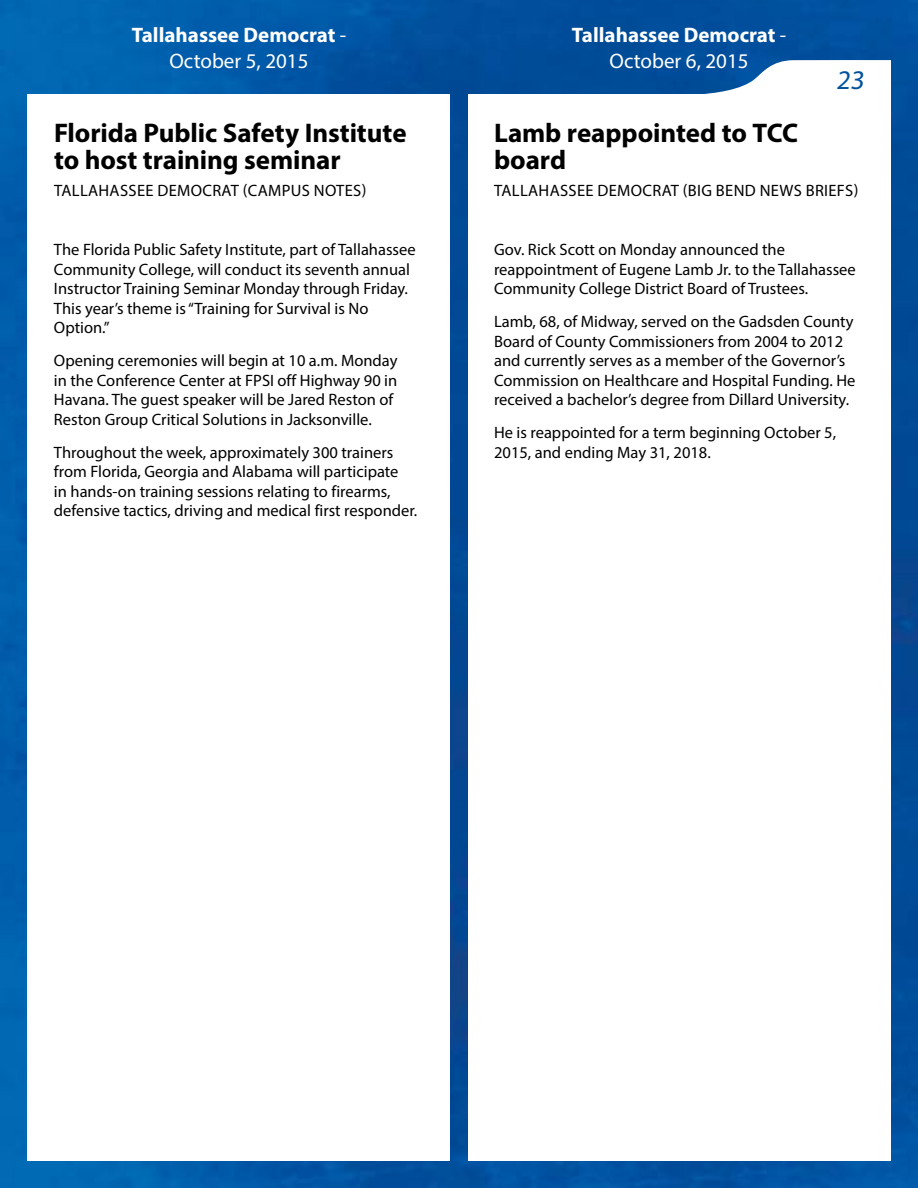
<style>
.page{position:relative;width:918px;height:1188px;background:#fff}
.page>*{position:absolute;margin:0;border:0;box-sizing:border-box;transform-origin:0 0}
.t1{font:700 27px/27px "Myriad Pro";letter-spacing:-.005em;color:#000}
.t2{font:27px "Myriad Pro";color:#00529c}
.t3{font:700 21px/25.2px "Myriad Pro";color:#fff;text-align:center}
.t4{font:16.5px/19.5px "Myriad Pro";color:#000}
.t5{font:16.5px "Myriad Pro";letter-spacing:.02em;color:#000}
.s1{font-weight:400}
</style>
<div class="page">
<img style="left:0;top:0;width:918px;height:1188px">
<svg style="left:626px;top:60px;width:265px;height:34px"></svg>
<div style="left:468px;top:94px;width:423px;height:1067px;background:#fff"></div>
<div style="left:27px;top:94px;width:423px;height:1067px;background:#fff"></div>
<p class="t3" style="left:132px;top:22px;width:216px">Tallahassee Democrat <span class="s1">-<br>October 5, 2015</span></p>
<h1 class="t1" style="left:54px;top:118px;width:354px">Florida Public Safety Institute to host training seminar</h1>
<p class="t5" style="left:54px;top:180px;width:314px">TALLAHASSEE DEMOCRAT (CAMPUS NOTES)</p>
<p class="t4" style="left:54px;top:240px;width:363px">The Florida Public Safety Institute, part of Tallahassee Community College, will conduct its seventh annual Instructor Training Seminar Monday through Friday.<br>This year’s theme is “Training for Survival is No Option.”</p>
<p class="t4" style="left:54px;top:351px;width:345px">Opening ceremonies will begin at 10 a.m. Monday in the Conference Center at FPSI off Highway 90 in Havana. The guest speaker will be Jared Reston of Reston Group Critical Solutions in Jacksonville.</p>
<p class="t4" style="left:54px;top:442px;width:363px">Throughout the week, approximately 300 trainers from Florida, Georgia and Alabama will participate<br>in hands-on training sessions relating to firearms, defensive tactics, driving and medical first responder.</p>
<p class="t3" style="left:572px;top:22px;width:216px">Tallahassee Democrat <span class="s1">-<br>October 6, 2015</span></p>
<h1 class="t2" style="left:836px;top:64px;width:33px">23</h1>
<h1 class="t1" style="left:494px;top:118px;width:306px">Lamb reappointed to TCC board</h1>
<p class="t5" style="left:494px;top:180px;width:366px">TALLAHASSEE DEMOCRAT (BIG BEND NEWS BRIEFS)</p>
<p class="t4" style="left:494px;top:240px;width:363px">Gov. Rick Scott on Monday announced the reappointment of Eugene Lamb Jr. to the Tallahassee<br>Community College District Board of Trustees.</p>
<p class="t4" style="left:494px;top:312px;width:363px">Lamb, 68, of Midway, served on the Gadsden County Board of County Commissioners from 2004 to 2012 and currently serves as a member of the Governor’s Commission on Healthcare and Hospital Funding. He received a bachelor’s degree from Dillard University.</p>
<p class="t4" style="left:494px;top:423px;width:344px">He is reappointed for a term beginning October 5,<br>2015, and ending May 31, 2018.</p>
</div>
